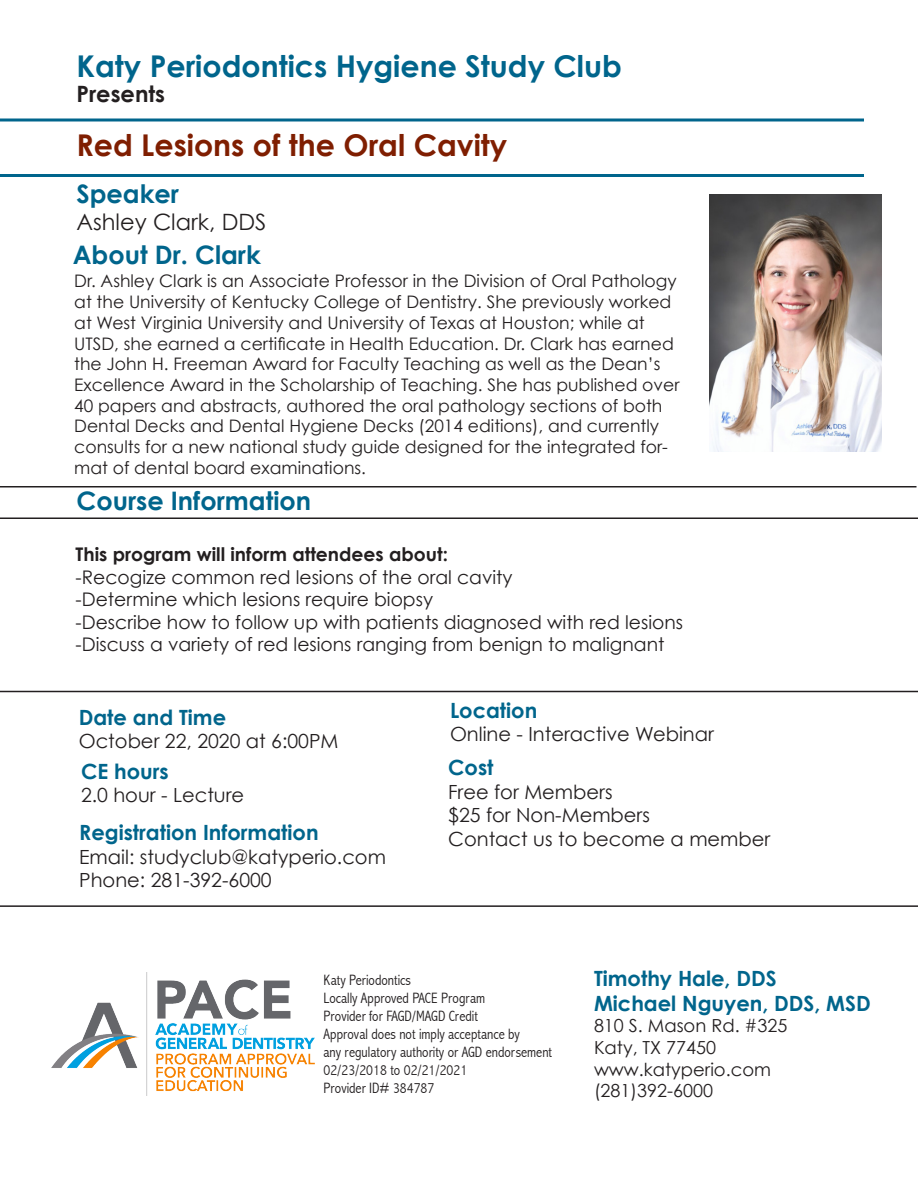
<style>
.page{position:relative;width:918px;height:1188px;background:#fff}
.page>*{position:absolute;margin:0;border:0;box-sizing:border-box;transform-origin:0 0}
.t1{font:700 30px "Century Gothic";color:#00658c}
.t2{font:700 30px "Century Gothic";color:#7f1e01}
.t3{font:700 25.5px "Century Gothic";color:#00658c}
.t4{font:22.5px "Century Gothic";color:#231f20}
.t5{font:700 22.5px "Century Gothic";color:#231f20}
.t6{font:700 21px "Century Gothic";color:#00658c}
.t7{font:19.5px "Century Gothic";color:#231f20}
.t8{font:18.75px "Century Gothic";color:#231f20}
.t9{font:700 18.75px "Century Gothic";color:#231f20}
.t10{font:18px "Century Gothic";color:#231f20}
.t11{font:17.25px/20.7px "Century Gothic";color:#231f20}
.t12{font:300 condensed 15px "Abadi";color:#231f20}
</style>
<div class="page">
<img style="left:52px;top:972px;width:262px;height:124px">
<svg style="left:0;top:118px;width:864px;height:4px;background:#3f8ba8"></svg>
<hr style="left:0;top:174px;width:864px;height:3px;background:#00658c">
<hr style="left:0;top:518px;width:918px;height:1px;background:#231f20">
<hr style="left:0;top:691px;width:918px;height:1px;background:#231f20">
<hr style="left:0;top:905px;width:918px;height:2px;background:#231f20">
<hr style="left:0;top:486px;width:916px;height:2px;background:#231f20">
<img style="left:709px;top:194px;width:173px;height:257px">
<p class="t1" style="left:76px;top:47px;width:547px">Katy Periodontics Hygiene Study Club</p>
<p class="t5" style="left:76px;top:80px;width:90px">Presents</p>
<p class="t2" style="left:76px;top:126px;width:432px">Red Lesions of the Oral Cavity</p>
<p class="t3" style="left:76px;top:178px;width:104px">Speaker</p>
<p class="t4" style="left:76px;top:208px;width:191px">Ashley Clark, DDS</p>
<p class="t3" style="left:73px;top:239px;width:190px">About Dr. Clark</p>
<p class="t11" style="left:74px;top:271px;width:607px">Dr. Ashley Clark is an Associate Professor in the Division of Oral Pathology at the University of Kentucky College of Dentistry. She previously worked at West Virginia University and University of Texas at Houston; while at UTSD, she earned a certificate in Health Education. Dr. Clark has earned the John H. Freeman Award for Faculty Teaching as well as the Dean’s Excellence Award in the Scholarship of Teaching. She has published over 40 papers and abstracts, authored the oral pathology sections of both Dental Decks and Dental Hygiene Decks (2014 editions), and currently consults for a new national study guide designed for the integrated for&shy;mat of dental board examinations.</p>
<p class="t3" style="left:76px;top:485px;width:236px">Course Information</p>
<p class="t9" style="left:76px;top:543px;width:374px">This program will inform attendees about:</p>
<p class="t8" style="left:76px;top:566px;width:439px">-Recogize common red lesions of the oral cavity</p>
<p class="t8" style="left:76px;top:588px;width:359px">-Determine which lesions require biopsy</p>
<p class="t8" style="left:76px;top:611px;width:609px">-Describe how to follow up with patients diagnosed with red lesions</p>
<p class="t8" style="left:76px;top:633px;width:590px">-Discuss a variety of red lesions ranging from benign to malignant</p>
<p class="t6" style="left:79px;top:704px;width:149px">Date and Time</p>
<p class="t7" style="left:79px;top:729px;width:261px">October 22, 2020 at 6:00PM</p>
<p class="t6" style="left:81px;top:758px;width:89px">CE hours</p>
<p class="t7" style="left:81px;top:783px;width:165px">2.0 hour - Lecture</p>
<p class="t6" style="left:79px;top:819px;width:241px">Registration Information</p>
<p class="t7" style="left:79px;top:845px;width:308px">Email: studyclub@katyperio.com</p>
<p class="t7" style="left:79px;top:868px;width:194px">Phone: 281-392-6000</p>
<p class="t6" style="left:450px;top:697px;width:89px">Location</p>
<p class="t7" style="left:450px;top:722px;width:266px">Online - Interactive Webinar</p>
<p class="t6" style="left:448px;top:755px;width:47px">Cost</p>
<p class="t7" style="left:448px;top:780px;width:166px">Free for Members</p>
<p class="t7" style="left:448px;top:803px;width:203px">$25 for Non-Members</p>
<p class="t7" style="left:448px;top:827px;width:324px">Contact us to become a member</p>
<p class="t12" style="left:324px;top:971px;width:89px">Katy Periodontics</p>
<p class="t12" style="left:324px;top:989px;width:163px">Locally Approved PACE Program</p>
<p class="t12" style="left:324px;top:1007px;width:156px">Provider for FAGD/MAGD Credit</p>
<p class="t12" style="left:324px;top:1025px;width:198px">Approval does not imply acceptance by</p>
<p class="t12" style="left:324px;top:1043px;width:230px">any regulatory authority or AGD endorsement</p>
<p class="t12" style="left:324px;top:1061px;width:145px">02/23/2018 to 02/21/2021</p>
<p class="t12" style="left:324px;top:1079px;width:112px">Provider ID# 384787</p>
<p class="t6" style="left:594px;top:965px;width:184px">Timothy Hale, DDS</p>
<p class="t6" style="left:594px;top:990px;width:278px">Michael Nguyen, DDS, MSD</p>
<p class="t10" style="left:594px;top:1015px;width:195px">810 S. Mason Rd. #325</p>
<p class="t10" style="left:594px;top:1036px;width:124px">Katy, TX 77450</p>
<p class="t10" style="left:594px;top:1058px;width:179px">www.katyperio.com</p>
<p class="t10" style="left:594px;top:1080px;width:120px">(281)392-6000</p>
</div>
